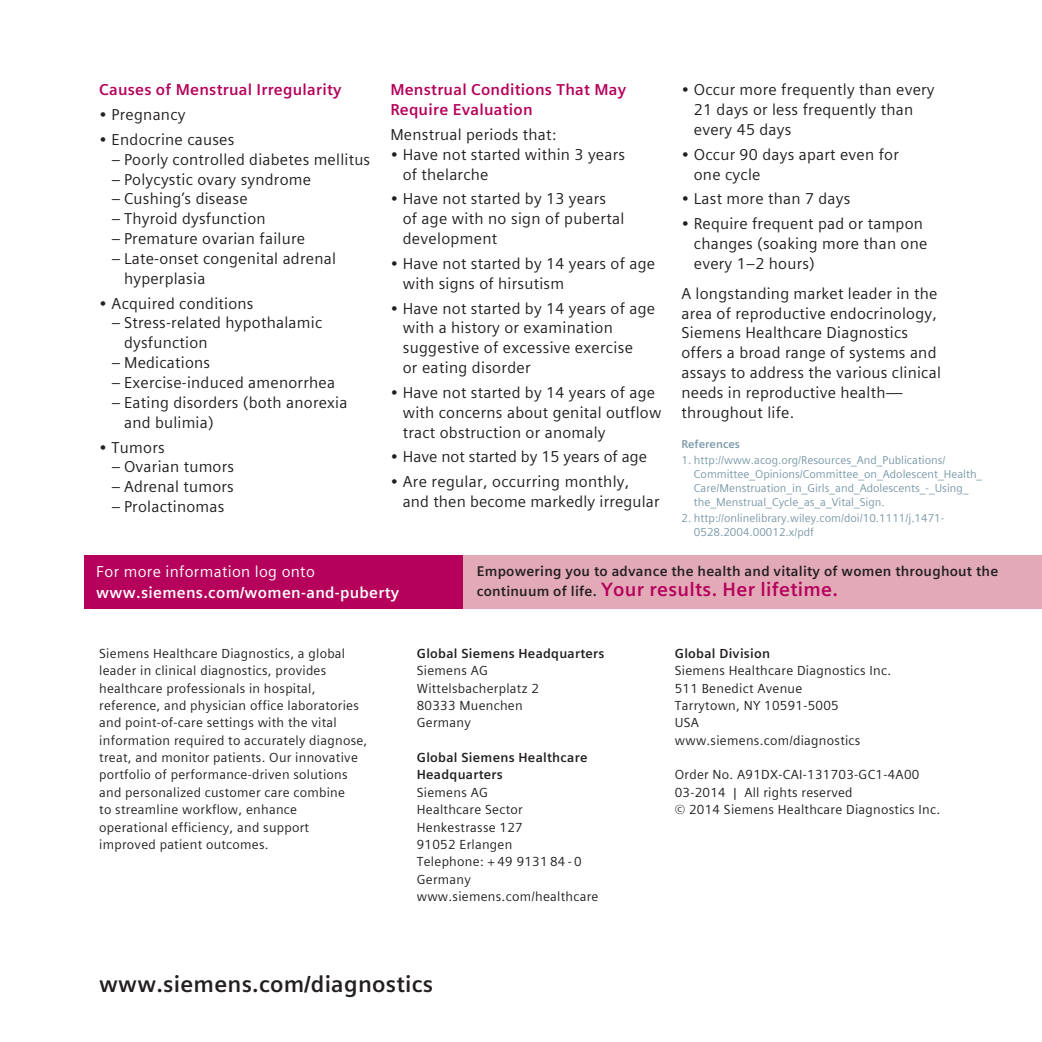
<style>
.page{position:relative;width:1042px;height:1042px;background:#fff}
.page>*{position:absolute;margin:0;border:0;box-sizing:border-box;transform-origin:0 0}
._03__URL_sector_clai{font:700 22.75px "Siemens Sans Global";letter-spacing:.01em;color:#231f20}
._04__Copy___9pt_4mm{font:700 19.25px "Siemens Sans Global";letter-spacing:.015em;color:#b5015b}
._04__Copy___9pt_4mm-2{font:15.75px/19.8px "Siemens Sans Global";letter-spacing:.015em;color:#231f20}
._04__Copy___9pt_4mm-3{font:700 15.75px/19.8px "Siemens Sans Global";letter-spacing:.015em;color:#b5015b}
._04__Copy___7_5pt_3{font:700 15.75px/20.8px "Siemens Sans Global";letter-spacing:.02em;color:#fff}
._04__Copy___9pt_4mm-4{font:700 14px "Siemens Sans Global";letter-spacing:.015em;color:#231f20}
._04__Copy___7_5pt_3-2{font:13.12px/17.3px "Siemens Sans Global";letter-spacing:.02em;color:#231f20}
._06__Captions___7_5p{font:13.12px/17.3px "Siemens Sans Global";letter-spacing:.02em;color:#231f20}
._06__Captions___7_5p-2{font:700 13.12px/17.3px "Siemens Sans Global";letter-spacing:.02em;color:#231f20}
._04__Copy___7_5pt_3-3{font:11.38px/14px "Siemens Sans Global";color:#7b99a9}
._04__Copy___7_5pt_3-4{font:700 11.38px "Siemens Sans Global";color:#7b99a9}
.s1{font-weight:400}
.s2{font-size:14px;color:#231f20}
.s3{font-weight:700}
</style>
<div class="page">
<div style="left:84px;top:555px;width:387px;height:53px;background:#b5015b"></div>
<div style="left:464px;top:555px;width:578px;height:53px;background:#e2a9b7"></div>
<p class="_04__Copy___9pt_4mm-3" style="left:99px;top:80px;width:244px">Causes of Menstrual Irregularity</p>
<p class="_04__Copy___9pt_4mm-2" style="left:99px;top:105px;width:88px">• Pregnancy</p>
<p class="_04__Copy___9pt_4mm-2" style="left:99px;top:130px;width:137px">• Endocrine causes</p>
<p class="_04__Copy___9pt_4mm-2" style="left:112px;top:149px;width:260px">– Poorly controlled diabetes mellitus</p>
<p class="_04__Copy___9pt_4mm-2" style="left:112px;top:169px;width:201px">– Polycystic ovary syndrome</p>
<p class="_04__Copy___9pt_4mm-2" style="left:112px;top:189px;width:138px">– Cushing’s disease</p>
<p class="_04__Copy___9pt_4mm-2" style="left:112px;top:209px;width:156px">– Thyroid dysfunction</p>
<p class="_04__Copy___9pt_4mm-2" style="left:112px;top:229px;width:195px">– Premature ovarian failure</p>
<p class="_04__Copy___9pt_4mm-2" style="left:124px;top:249px;width:213px;text-indent:-12px">– Late-onset congenital adrenal hyperplasia</p>
<p class="_04__Copy___9pt_4mm-2" style="left:99px;top:293px;width:156px">• Acquired conditions</p>
<p class="_04__Copy___9pt_4mm-2" style="left:124px;top:313px;width:200px;text-indent:-12px">– Stress-related hypothalamic dysfunction</p>
<p class="_04__Copy___9pt_4mm-2" style="left:112px;top:353px;width:100px">– Medications</p>
<p class="_04__Copy___9pt_4mm-2" style="left:112px;top:373px;width:225px">– Exercise-induced amenorrhea</p>
<p class="_04__Copy___9pt_4mm-2" style="left:124px;top:393px;width:225px;text-indent:-12px">– Eating disorders (both anorexia and bulimia)</p>
<p class="_04__Copy___9pt_4mm-2" style="left:99px;top:437px;width:67px">• Tumors</p>
<p class="_04__Copy___9pt_4mm-2" style="left:112px;top:457px;width:124px">– Ovarian tumors</p>
<p class="_04__Copy___9pt_4mm-2" style="left:112px;top:477px;width:124px">– Adrenal tumors</p>
<p class="_04__Copy___9pt_4mm-2" style="left:112px;top:497px;width:114px">– Prolactinomas</p>
<p class="_04__Copy___9pt_4mm-3" style="left:390px;top:80px;width:237px">Menstrual Conditions That May<br>Require Evaluation</p>
<p class="_04__Copy___9pt_4mm-2" style="left:390px;top:125px;width:168px">Menstrual periods that:</p>
<p class="_04__Copy___9pt_4mm-2" style="left:403px;top:144px;width:224px;text-indent:-12px">• Have not started within 3 years of thelarche</p>
<p class="_04__Copy___9pt_4mm-2" style="left:403px;top:189px;width:223px;text-indent:-12px">• Have not started by 13 years of age with no sign of pubertal development</p>
<p class="_04__Copy___9pt_4mm-2" style="left:403px;top:254px;width:254px;text-indent:-12px">• Have not started by 14 years of age with signs of hirsutism</p>
<p class="_04__Copy___9pt_4mm-2" style="left:403px;top:298px;width:254px;text-indent:-12px">• Have not started by 14 years of age with a history or examination suggestive of excessive exercise<br>or eating disorder</p>
<p class="_04__Copy___9pt_4mm-2" style="left:403px;top:383px;width:260px;text-indent:-12px">• Have not started by 14 years of age with concerns about genital outflow tract obstruction or anomaly</p>
<p class="_04__Copy___9pt_4mm-2" style="left:390px;top:447px;width:258px">• Have not started by 15 years of age</p>
<p class="_04__Copy___9pt_4mm-2" style="left:403px;top:472px;width:258px;text-indent:-12px">• Are regular, occurring monthly, and then become markedly irregular</p>
<p class="_04__Copy___9pt_4mm-2" style="left:694px;top:80px;width:242px;text-indent:-12px">• Occur more frequently than every<br>21 days or less frequently than every 45 days</p>
<p class="_04__Copy___9pt_4mm-2" style="left:694px;top:144px;width:207px;text-indent:-12px">• Occur 90 days apart even for one cycle</p>
<p class="_04__Copy___9pt_4mm-2" style="left:681px;top:189px;width:170px">• Last more than 7 days</p>
<p class="_04__Copy___9pt_4mm-2" style="left:694px;top:214px;width:235px;text-indent:-12px">• Require frequent pad or tampon changes (soaking more than one every 1–2 hours)</p>
<p class="_04__Copy___9pt_4mm-2" style="left:681px;top:283px;width:261px">A longstanding market leader in the area of reproductive endocrinology,<br>Siemens Healthcare Diagnostics offers a broad range of systems and assays to address the various clinical needs in reproductive health— throughout life.</p>
<p class="_04__Copy___7_5pt_3-4" style="left:681px;top:436px;width:60px">References</p>
<p class="_04__Copy___7_5pt_3-3" style="left:694px;top:453px;width:290px;text-indent:-12px">1. http://www.acog.org/Resources_And_Publications/ Committee_Opinions/Committee_on_Adolescent_Health_ Care/Menstruation_in_Girls_and_Adolescents_-_Using_ the_Menstrual_Cycle_as_a_Vital_Sign.</p>
<p class="_04__Copy___7_5pt_3-3" style="left:694px;top:511px;width:252px;text-indent:-12px">2. http://onlinelibrary.wiley.com/doi/10.1111/j.1471-<br>0528.2004.00012.x/pdf</p>
<p class="_04__Copy___7_5pt_3" style="left:96px;top:561px;width:305px"><span class="s1">For more information log onto </span>www.siemens.com/women-and-puberty</p>
<p class="_04__Copy___9pt_4mm-4" style="left:477px;top:561px;width:523px">Empowering you to advance the health and vitality of women throughout the</p>
<p class="_04__Copy___9pt_4mm" style="left:477px;top:575px;width:363px"><span class="s2">continuum of life.</span> Your results. Her lifetime.</p>
<p class="_04__Copy___7_5pt_3-2" style="left:99px;top:645px;width:270px">Siemens Healthcare Diagnostics, a global leader in clinical diagnostics, provides healthcare professionals in hospital, reference, and physician office laboratories and point-of-care settings with the vital information required to accurately diagnose, treat, and monitor patients. Our innovative portfolio of performance-driven solutions and personalized customer care combine<br>to streamline workflow, enhance operational efficiency, and support improved patient outcomes.</p>
<p class="_06__Captions___7_5p-2" style="left:417px;top:645px;width:189px">Global Siemens Headquarters</p>
<p class="_06__Captions___7_5p" style="left:417px;top:662px;width:73px">Siemens AG</p>
<p class="_06__Captions___7_5p" style="left:417px;top:679px;width:124px">Wittelsbacherplatz 2</p>
<p class="_06__Captions___7_5p" style="left:417px;top:697px;width:107px">80333 Muenchen</p>
<p class="_06__Captions___7_5p" style="left:417px;top:714px;width:56px">Germany</p>
<p class="_06__Captions___7_5p-2" style="left:417px;top:749px;width:172px">Global Siemens Healthcare<br>Headquarters</p>
<p class="_06__Captions___7_5p" style="left:417px;top:783px;width:73px">Siemens AG</p>
<p class="_06__Captions___7_5p" style="left:417px;top:801px;width:107px">Healthcare Sector</p>
<p class="_06__Captions___7_5p" style="left:417px;top:818px;width:107px">Henkestrasse 127</p>
<p class="_06__Captions___7_5p" style="left:417px;top:836px;width:97px">91052 Erlangen</p>
<p class="_06__Captions___7_5p" style="left:417px;top:853px;width:166px">Telephone: + 49 9131 84 - 0</p>
<p class="_06__Captions___7_5p" style="left:417px;top:870px;width:56px">Germany</p>
<p class="_06__Captions___7_5p" style="left:417px;top:888px;width:183px">www.siemens.com/healthcare</p>
<p class="_06__Captions___7_5p" style="left:675px;top:645px;width:218px"><span class="s3">Global Division<br></span>Siemens Healthcare Diagnostics Inc.<br>511 Benedict Avenue<br>Tarrytown, NY 10591-5005<br>USA<br>www.siemens.com/diagnostics</p>
<p class="_06__Captions___7_5p" style="left:675px;top:766px;width:267px">Order No. A91DX-CAI-131703-GC1-4A00<br>03-2014 | All rights reserved<br>© 2014 Siemens Healthcare Diagnostics Inc.</p>
<p class="_03__URL_sector_clai" style="left:99px;top:967px;width:335px">www.siemens.com/diagnostics</p>
</div>
